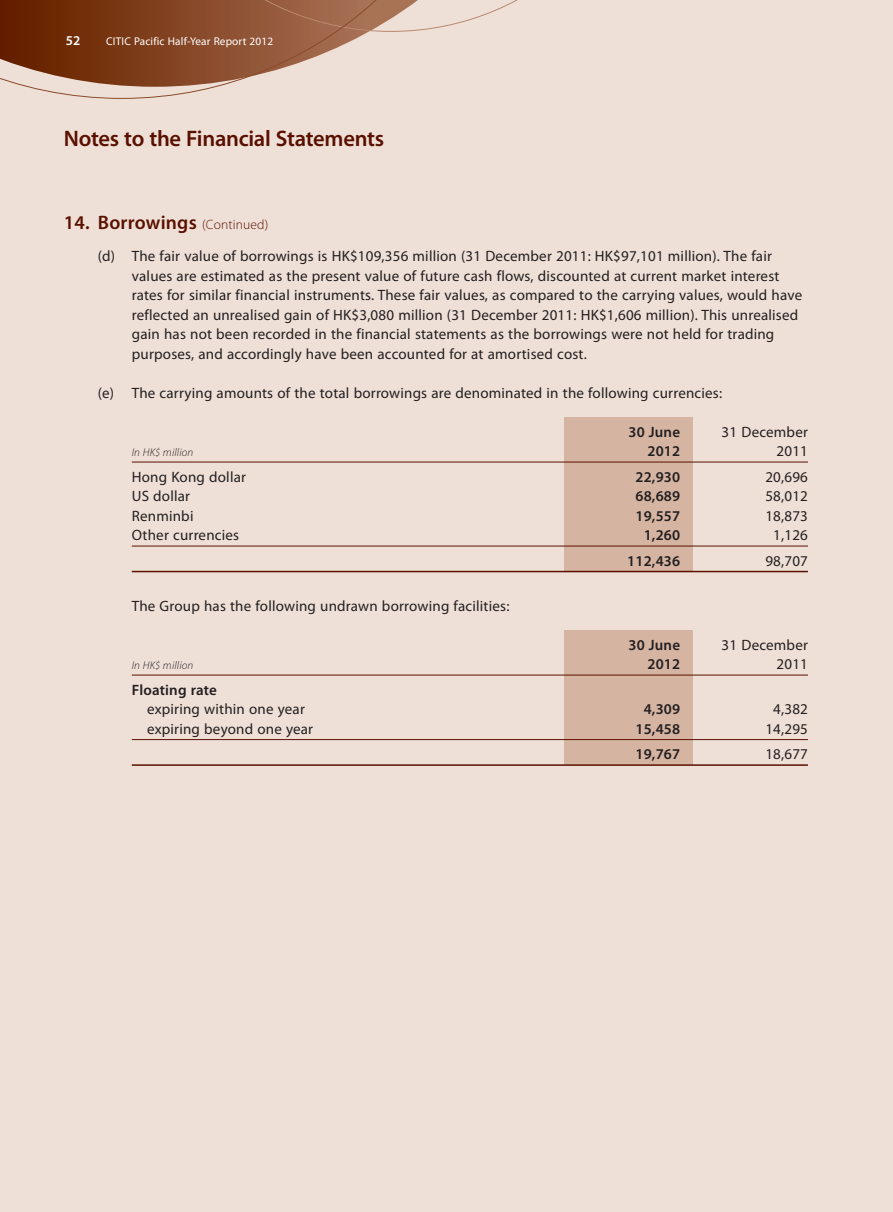
<style>
.page{position:relative;width:893px;height:1212px;background:#efe0d7}
.page>*{position:absolute;margin:0;border:0;box-sizing:border-box;transform-origin:0 0}
.t1{font:600 22.5px "Myriad Pro";letter-spacing:-.015em;color:#5a1000}
.t2{font:600 19.5px "Myriad Pro";letter-spacing:.01em;color:#5a1000}
.t3{font:15px/19.5px "Myriad Pro";letter-spacing:.015em;color:#231f20}
.t4{font:600 15px "Myriad Pro";letter-spacing:.01em;color:#231f20}
.t5{font:600 13.5px "Myriad Pro";color:#fff}
.t6{font:11.25px "Myriad Pro";letter-spacing:.015em;color:#fff}
.t7{font:italic 300 11.25px "Myriad Pro";letter-spacing:.01em;color:#231f20}
.s1{font-weight:300;font-size:13.5px}
.s2{font-weight:600}
</style>
<div class="page">
<svg style="left:0;top:0;width:500px;height:99px"></svg>
<div style="left:564px;top:417px;width:128px;height:154px;background:#d5b4a2"></div>
<hr style="left:132px;top:462px;width:676px;height:1px;background:#5a1000">
<hr style="left:132px;top:546px;width:676px;height:1px;background:#5a1000">
<hr style="left:132px;top:571px;width:676px;height:1px;background:#5a1000">
<div style="left:564px;top:630px;width:128px;height:135px;background:#d5b4a2"></div>
<hr style="left:132px;top:675px;width:676px;height:1px;background:#5a1000">
<hr style="left:132px;top:739px;width:676px;height:1px;background:#5a1000">
<hr style="left:132px;top:764px;width:676px;height:2px;background:#5a1000">
<p class="t5" style="left:66px;top:32px;width:16px">52</p>
<p class="t6" style="left:106px;top:34px;width:168px">CITIC Pacific Half-Year Report 2012</p>
<p class="t1" style="left:64px;top:125px;width:322px">Notes to the Financial Statements</p>
<p class="t2" style="left:64px;top:210px;width:206px">14. Borrowings <span class="s1">(Continued)</span></p>
<p class="t3" style="left:132px;top:246px;width:672px;text-indent:-34px">(d) The fair value of borrowings is HK$109,356 million (31 December 2011: HK$97,101 million). The fair values are estimated as the present value of future cash flows, discounted at current market interest rates for similar financial instruments. These fair values, as compared to the carrying values, would have reflected an unrealised gain of HK$3,080 million (31 December 2011: HK$1,606 million). This unrealised gain has not been recorded in the financial statements as the borrowings were not held for trading purposes, and accordingly have been accounted for at amortised cost.</p>
<p class="t3" style="left:98px;top:383px;width:626px">(e) The carrying amounts of the total borrowings are denominated in the following currencies:</p>
<p class="t4" style="left:628px;top:422px;width:53px">30 June</p>
<p class="t3" style="left:722px;top:422px;width:88px">31 December</p>
<p class="t7" style="left:132px;top:446px;width:63px">In HK$ million</p>
<p class="t4" style="left:647px;top:442px;width:34px">2012</p>
<p class="t3" style="left:777px;top:441px;width:33px">2011</p>
<p class="t3" style="left:132px;top:467px;width:116px">Hong Kong dollar</p>
<p class="t4" style="left:635px;top:467px;width:46px">22,930</p>
<p class="t3" style="left:765px;top:467px;width:44px">20,696</p>
<p class="t3" style="left:132px;top:486px;width:60px">US dollar</p>
<p class="t4" style="left:635px;top:487px;width:46px">68,689</p>
<p class="t3" style="left:765px;top:486px;width:44px">58,012</p>
<p class="t3" style="left:132px;top:506px;width:63px">Renminbi</p>
<p class="t4" style="left:635px;top:506px;width:46px">19,557</p>
<p class="t3" style="left:765px;top:506px;width:44px">18,873</p>
<p class="t3" style="left:132px;top:525px;width:109px">Other currencies</p>
<p class="t4" style="left:644px;top:526px;width:38px">1,260</p>
<p class="t3" style="left:773px;top:525px;width:36px">1,126</p>
<p class="t4" style="left:627px;top:551px;width:54px">112,436</p>
<p class="t3" style="left:765px;top:551px;width:44px">98,707</p>
<p class="t3" style="left:132px;top:596px;width:379px">The Group has the following undrawn borrowing facilities:</p>
<p class="t4" style="left:628px;top:635px;width:53px">30 June</p>
<p class="t3" style="left:722px;top:635px;width:88px">31 December</p>
<p class="t7" style="left:132px;top:659px;width:63px">In HK$ million</p>
<p class="t4" style="left:647px;top:655px;width:34px">2012</p>
<p class="t3" style="left:777px;top:654px;width:33px">2011</p>
<p class="t3" style="left:147px;top:680px;width:159px;text-indent:-15px"><span class="s2">Floating rate<br></span>expiring within one year</p>
<p class="t4" style="left:644px;top:700px;width:38px">4,309</p>
<p class="t3" style="left:773px;top:699px;width:36px">4,382</p>
<p class="t3" style="left:147px;top:719px;width:168px">expiring beyond one year</p>
<p class="t4" style="left:635px;top:719px;width:46px">15,458</p>
<p class="t3" style="left:765px;top:719px;width:44px">14,295</p>
<p class="t4" style="left:635px;top:745px;width:46px">19,767</p>
<p class="t3" style="left:765px;top:744px;width:44px">18,677</p>
</div>
